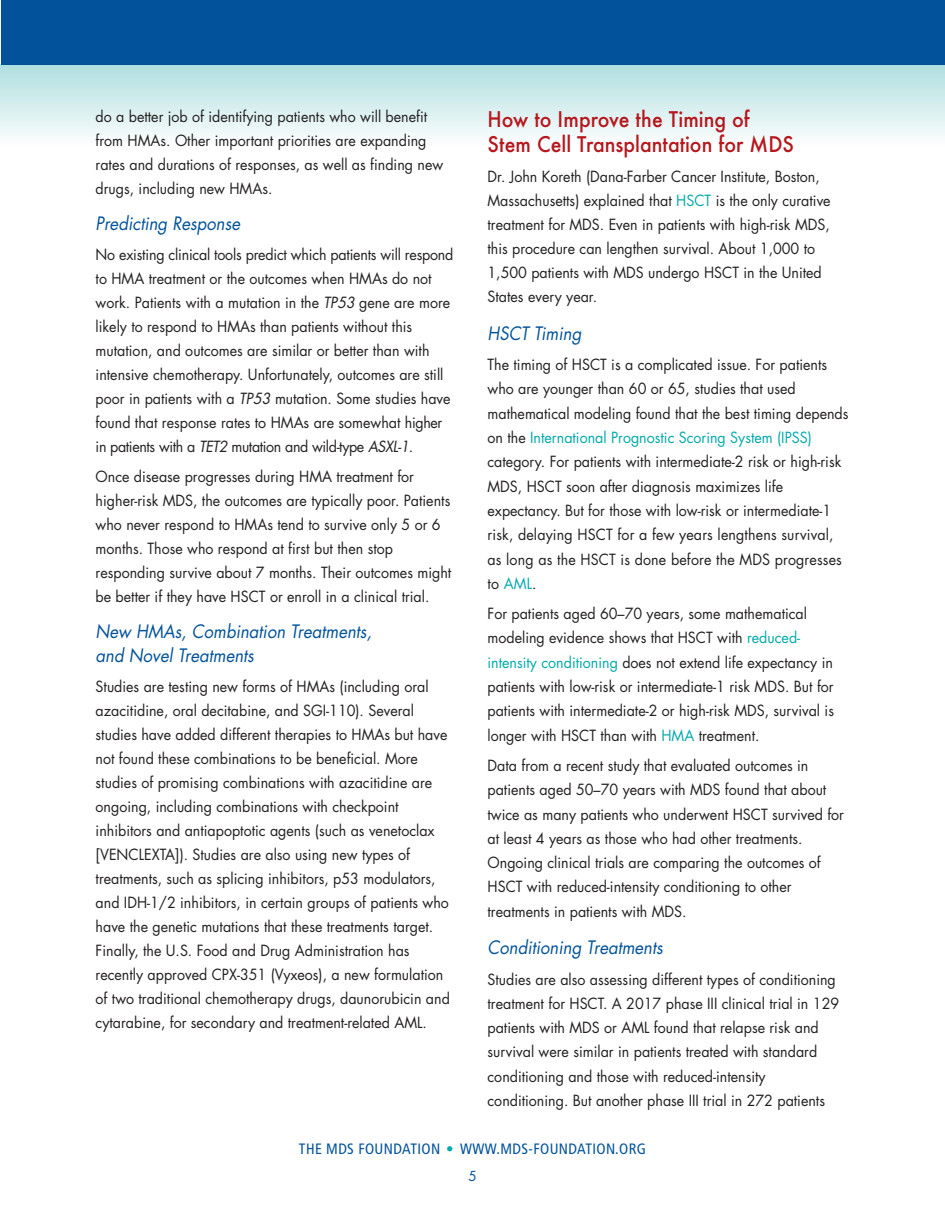
<style>
.page{position:relative;width:945px;height:1215px;background:#fff}
.page>*{position:absolute;margin:0;border:0;box-sizing:border-box;transform-origin:0 0}
.t1{font:500 21px/25.5px "Futura";color:#b5171d;scale:.93 1}
.t2{font:italic 18px/24px "Futura";color:#01529b;scale:.93 1}
.t3{font:15px/24px "Futura";color:#231f20;scale:.95 1}
.t4{font:condensed 15px "Frutiger";letter-spacing:.025em;color:#01529b}
.t5{font:13.5px "Futura";color:#01529b}
.s1{font-style:italic}
.s2{color:#00a9aa}
</style>
<div class="page">
<div style="left:0;top:64px;width:945px;height:81px;background:linear-gradient(to bottom,#afdddf,#fcfefd)"></div>
<div style="left:1px;top:0;width:944px;height:64px;background:#01529b"></div>
<p class="t3" style="left:96px;top:106px;width:367px">do a better job of identifying patients who will benefit from HMAs. Other important priorities are expanding rates and durations of responses, as well as finding new drugs, including new HMAs.</p>
<p class="t2" style="left:96px;top:213px;width:157px">Predicting Response</p>
<p class="t3" style="left:96px;top:244px;width:378px">No existing clinical tools predict which patients will respond to HMA treatment or the outcomes when HMAs do not work. Patients with a mutation in the <span class="s1">TP53</span> gene are more likely to respond to HMAs than patients without this mutation, and outcomes are similar or better than with intensive chemotherapy. Unfortunately, outcomes are still poor in patients with a <span class="s1">TP53</span> mutation. Some studies have found that response rates to HMAs are somewhat higher in patients with a <span class="s1">TET2</span> mutation and wild-type <span class="s1">ASXL-1</span>.</p>
<p class="t3" style="left:96px;top:466px;width:376px">Once disease progresses during HMA treatment for higher-risk MDS, the outcomes are typically poor. Patients who never respond to HMAs tend to survive only 5 or 6 months. Those who respond at first but then stop responding survive about 7 months. Their outcomes might be better if they have HSCT or enroll in a clinical trial.</p>
<p class="t2" style="left:96px;top:621px;width:298px">New HMAs, Combination Treatments, and Novel Treatments</p>
<p class="t3" style="left:96px;top:676px;width:374px">Studies are testing new forms of HMAs (including oral azacitidine, oral decitabine, and SGI-110). Several studies have added different therapies to HMAs but have not found these combinations to be beneficial. More studies of promising combinations with azacitidine are ongoing, including combinations with checkpoint inhibitors and antiapoptotic agents (such as venetoclax [VENCLEXTA]). Studies are also using new types of treatments, such as splicing inhibitors, p53 modulators, and IDH-1/2 inhibitors, in certain groups of patients who have the genetic mutations that these treatments target.<br>Finally, the U.S. Food and Drug Administration has recently approved CPX-351 (Vyxeos), a new formulation of two traditional chemotherapy drugs, daunorubicin and cytarabine, for secondary and treatment-related AML.</p>
<h1 class="t1" style="left:488px;top:107px;width:331px">How to Improve the Timing of<br>Stem Cell Transplantation for MDS</h1>
<p class="t3" style="left:488px;top:166px;width:363px">Dr. John Koreth (Dana-Farber Cancer Institute, Boston, Massachusetts) explained that <span class="s2">HSCT</span> is the only curative treatment for MDS. Even in patients with high-risk MDS, this procedure can lengthen survival. About 1,000 to 1,500 patients with MDS undergo HSCT in the United States every year.</p>
<p class="t2" style="left:488px;top:323px;width:102px">HSCT Timing</p>
<p class="t3" style="left:488px;top:354px;width:382px">The timing of HSCT is a complicated issue. For patients who are younger than 60 or 65, studies that used mathematical modeling found that the best timing depends on the <span class="s2">International Prognostic Scoring System (IPSS) </span>category. For patients with intermediate-2 risk or high-risk MDS, HSCT soon after diagnosis maximizes life expectancy. But for those with low-risk or intermediate-1 risk, delaying HSCT for a few years lengthens survival, as long as the HSCT is done before the MDS progresses to <span class="s2">AML</span>.</p>
<p class="t3" style="left:488px;top:603px;width:366px">For patients aged 60–70 years, some mathematical modeling evidence shows that HSCT with <span class="s2">reduced&shy;intensity conditioning</span> does not extend life expectancy in patients with low-risk or intermediate-1 risk MDS. But for patients with intermediate-2 or high-risk MDS, survival is longer with HSCT than with <span class="s2">HMA</span> treatment.</p>
<p class="t3" style="left:488px;top:755px;width:377px">Data from a recent study that evaluated outcomes in patients aged 50–70 years with MDS found that about twice as many patients who underwent HSCT survived for at least 4 years as those who had other treatments.<br>Ongoing clinical trials are comparing the outcomes of HSCT with reduced-intensity conditioning to other treatments in patients with MDS.</p>
<p class="t2" style="left:488px;top:937px;width:190px">Conditioning Treatments</p>
<p class="t3" style="left:488px;top:968px;width:372px">Studies are also assessing different types of conditioning treatment for HSCT. A 2017 phase III clinical trial in 129 patients with MDS or AML found that relapse risk and survival were similar in patients treated with standard conditioning and those with reduced-intensity conditioning. But another phase III trial in 272 patients</p>
<p class="t4" style="left:299px;top:1143px;width:349px">THE MDS FOUNDATION <span class="s2">•</span> WWW.MDS-FOUNDATION.ORG</p>
<p class="t5" style="left:468px;top:1170px;width:10px">5</p>
</div>
